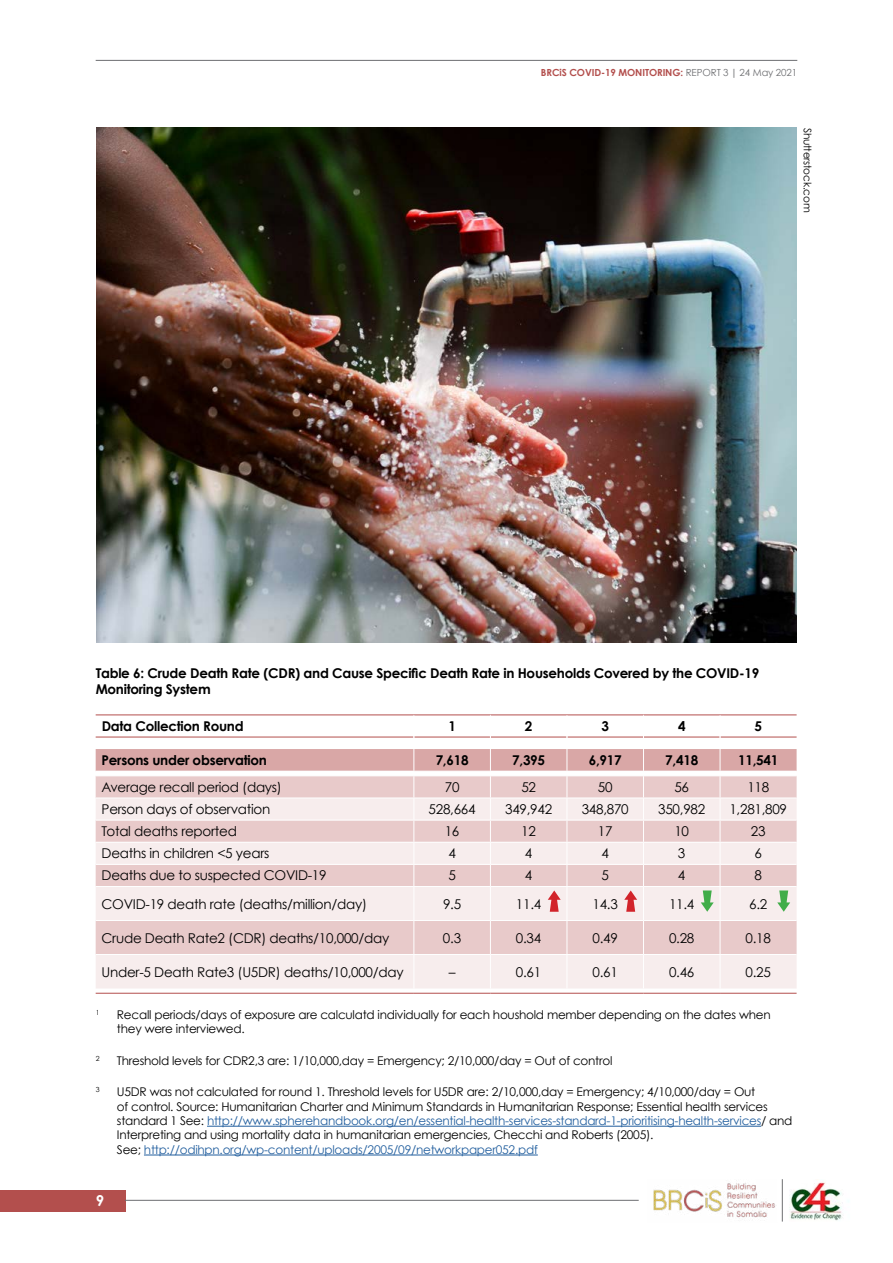
<style>
.page{position:relative;width:893px;height:1263px;background:#fff}
.page>*{position:absolute;margin:0;border:0;box-sizing:border-box;transform-origin:0 0}
.t1{font:700 15px "Century Gothic";color:#fff}
.t2{font:13.5px "Century Gothic";letter-spacing:-.02em;color:#000}
.t3{font:700 13.5px/16.5px "Century Gothic";letter-spacing:-.02em;color:#000}
.t4{font:12px/14.4px "Century Gothic";letter-spacing:-.02em;color:#000}
.t5{font:10.5px "Century Gothic";letter-spacing:-.02em;color:#000}
.t6{font:700 9.75px "Century Gothic";letter-spacing:-.01em;color:#b34f4d}
.t7{font:7.05px "Century Gothic";color:#000}
.s1{font-weight:400;color:#6d6e71}
.s2{color:#6d6e71}
.s3{color:#215e9e}
</style>
<div class="page">
<div style="left:0;top:1190px;width:125px;height:21px;background:#b34f4d"></div>
<img style="left:653px;top:1183px;width:130px;height:39px">
<hr style="left:125px;top:1200px;width:514px;height:1px;background:#6d6e71">
<hr style="left:96px;top:60px;width:701px;height:1px;background:#6d6e71">
<svg style="left:777px;top:1179px;width:72px;height:42px"></svg>
<hr style="left:782px;top:1179px;width:1px;height:42px;background:#6d6e71">
<hr style="left:207px;top:1126px;width:554px;height:1px;background:#215e9e">
<hr style="left:144px;top:1155px;width:394px;height:1px;background:#215e9e">
<svg style="left:96px;top:912px;width:701px;height:76px;background:#f0dddd"></svg>
<hr style="left:96px;top:714px;width:318px;height:1px;background:#b34f4d">
<hr style="left:414px;top:714px;width:76px;height:1px;background:#b34f4d">
<hr style="left:490px;top:714px;width:77px;height:1px;background:#b34f4d">
<hr style="left:567px;top:714px;width:76px;height:1px;background:#b34f4d">
<hr style="left:643px;top:714px;width:77px;height:1px;background:#b34f4d">
<hr style="left:720px;top:714px;width:77px;height:1px;background:#b34f4d">
<hr style="left:96px;top:993px;width:318px;height:1px;background:#b34f4d">
<hr style="left:414px;top:993px;width:76px;height:1px;background:#b34f4d">
<hr style="left:490px;top:993px;width:77px;height:1px;background:#b34f4d">
<hr style="left:567px;top:993px;width:76px;height:1px;background:#b34f4d">
<hr style="left:643px;top:993px;width:77px;height:1px;background:#b34f4d">
<hr style="left:720px;top:993px;width:77px;height:1px;background:#b34f4d">
<hr style="left:413px;top:887px;width:1px;height:33px;background:#fff">
<hr style="left:490px;top:887px;width:1px;height:33px;background:#fff">
<hr style="left:567px;top:887px;width:1px;height:33px;background:#fff">
<hr style="left:643px;top:887px;width:1px;height:33px;background:#fff">
<hr style="left:720px;top:887px;width:1px;height:33px;background:#fff">
<hr style="left:96px;top:920px;width:318px;height:1px;background:#fff">
<hr style="left:414px;top:920px;width:76px;height:1px;background:#fff">
<hr style="left:413px;top:921px;width:1px;height:33px;background:#fff">
<hr style="left:490px;top:920px;width:77px;height:1px;background:#fff">
<hr style="left:490px;top:921px;width:1px;height:33px;background:#fff">
<hr style="left:567px;top:920px;width:76px;height:1px;background:#fff">
<hr style="left:567px;top:921px;width:1px;height:33px;background:#fff">
<hr style="left:643px;top:920px;width:77px;height:1px;background:#fff">
<hr style="left:643px;top:921px;width:1px;height:33px;background:#fff">
<hr style="left:720px;top:920px;width:77px;height:1px;background:#fff">
<hr style="left:720px;top:921px;width:1px;height:33px;background:#fff">
<hr style="left:96px;top:954px;width:318px;height:1px;background:#fff">
<hr style="left:414px;top:954px;width:76px;height:1px;background:#fff">
<hr style="left:413px;top:955px;width:1px;height:33px;background:#fff">
<hr style="left:490px;top:954px;width:77px;height:1px;background:#fff">
<hr style="left:490px;top:955px;width:1px;height:33px;background:#fff">
<hr style="left:567px;top:954px;width:76px;height:1px;background:#fff">
<hr style="left:567px;top:955px;width:1px;height:33px;background:#fff">
<hr style="left:643px;top:954px;width:77px;height:1px;background:#fff">
<hr style="left:643px;top:955px;width:1px;height:33px;background:#fff">
<hr style="left:720px;top:954px;width:77px;height:1px;background:#fff">
<hr style="left:720px;top:955px;width:1px;height:33px;background:#fff">
<img style="left:96px;top:128px;width:700px;height:514px">
<svg style="left:96px;top:715px;width:701px;height:197px"></svg>
<p class="t6" style="left:541px;top:67px;width:258px">BRCiS COVID-19 MONITORING: <span class="s1">REPORT 3</span> <span class="s2">|</span> <span class="s1">24 May 2021</span></p>
<p class="t5" style="left:814px;top:128px;width:86px;rotate:90deg">Shutterstock.com</p>
<p class="t3" style="left:96px;top:664px;width:665px">Table 6: Crude Death Rate (CDR) and Cause Specific Death Rate in Households Covered by the COVID-19<br>Monitoring System</p>
<p class="t3" style="left:102px;top:717px;width:144px">Data Collection Round</p>
<p class="t3" style="left:448px;top:717px;width:9px">1</p>
<p class="t3" style="left:525px;top:717px;width:9px">2</p>
<p class="t3" style="left:601px;top:717px;width:9px">3</p>
<p class="t3" style="left:678px;top:717px;width:9px">4</p>
<p class="t3" style="left:754px;top:717px;width:9px">5</p>
<p class="t3" style="left:102px;top:752px;width:167px">Persons under observation</p>
<p class="t3" style="left:436px;top:752px;width:34px">7,618</p>
<p class="t3" style="left:512px;top:752px;width:34px">7,395</p>
<p class="t3" style="left:589px;top:752px;width:34px">6,917</p>
<p class="t3" style="left:665px;top:752px;width:34px">7,418</p>
<p class="t3" style="left:738px;top:752px;width:42px">11,541</p>
<p class="t2" style="left:102px;top:779px;width:182px">Average recall period (days)</p>
<p class="t2" style="left:445px;top:779px;width:16px">70</p>
<p class="t2" style="left:521px;top:779px;width:16px">52</p>
<p class="t2" style="left:598px;top:779px;width:16px">50</p>
<p class="t2" style="left:674px;top:779px;width:16px">56</p>
<p class="t2" style="left:747px;top:779px;width:23px">118</p>
<p class="t2" style="left:102px;top:801px;width:170px">Person days of observation</p>
<p class="t2" style="left:429px;top:801px;width:48px">528,664</p>
<p class="t2" style="left:505px;top:801px;width:48px">349,942</p>
<p class="t2" style="left:582px;top:801px;width:48px">348,870</p>
<p class="t2" style="left:658px;top:801px;width:48px">350,982</p>
<p class="t2" style="left:729px;top:801px;width:59px">1,281,809</p>
<p class="t2" style="left:102px;top:823px;width:137px">Total deaths reported</p>
<p class="t2" style="left:445px;top:823px;width:16px">16</p>
<p class="t2" style="left:521px;top:823px;width:16px">12</p>
<p class="t2" style="left:598px;top:823px;width:16px">17</p>
<p class="t2" style="left:674px;top:823px;width:16px">10</p>
<p class="t2" style="left:751px;top:823px;width:16px">23</p>
<p class="t2" style="left:102px;top:845px;width:169px">Deaths in children &lt;5 years</p>
<p class="t2" style="left:448px;top:845px;width:9px">4</p>
<p class="t2" style="left:525px;top:845px;width:9px">4</p>
<p class="t2" style="left:601px;top:845px;width:9px">4</p>
<p class="t2" style="left:678px;top:845px;width:9px">3</p>
<p class="t2" style="left:754px;top:845px;width:9px">6</p>
<p class="t2" style="left:102px;top:867px;width:227px">Deaths due to suspected COVID-19</p>
<p class="t2" style="left:448px;top:867px;width:9px">5</p>
<p class="t2" style="left:525px;top:867px;width:9px">4</p>
<p class="t2" style="left:601px;top:867px;width:9px">5</p>
<p class="t2" style="left:678px;top:867px;width:9px">4</p>
<p class="t2" style="left:754px;top:867px;width:9px">8</p>
<p class="t2" style="left:102px;top:895px;width:267px">COVID-19 death rate (deaths/million/day)</p>
<p class="t2" style="left:443px;top:895px;width:20px">9.5</p>
<p class="t2" style="left:516px;top:895px;width:27px">11.4</p>
<p class="t2" style="left:592px;top:895px;width:27px">14.3</p>
<p class="t2" style="left:669px;top:895px;width:27px">11.4</p>
<p class="t2" style="left:749px;top:895px;width:20px">6.2</p>
<p class="t2" style="left:102px;top:929px;width:289px">Crude Death Rate2 (CDR) deaths/10,000/day</p>
<p class="t2" style="left:443px;top:929px;width:20px">0.3</p>
<p class="t2" style="left:516px;top:929px;width:27px">0.34</p>
<p class="t2" style="left:592px;top:929px;width:27px">0.49</p>
<p class="t2" style="left:669px;top:929px;width:27px">0.28</p>
<p class="t2" style="left:745px;top:929px;width:27px">0.18</p>
<p class="t2" style="left:102px;top:963px;width:304px">Under-5 Death Rate3 (U5DR) deaths/10,000/day</p>
<p class="t2" style="left:449px;top:963px;width:8px">–</p>
<p class="t2" style="left:516px;top:963px;width:27px">0.61</p>
<p class="t2" style="left:592px;top:963px;width:27px">0.61</p>
<p class="t2" style="left:669px;top:963px;width:27px">0.46</p>
<p class="t2" style="left:745px;top:963px;width:27px">0.25</p>
<p class="t7" style="left:96px;top:1008px;width:5px">1</p>
<p class="t4" style="left:117px;top:1007px;width:655px">Recall periods/days of exposure are calculatd individually for each houshold member depending on the dates when they were interviewed.</p>
<p class="t7" style="left:96px;top:1054px;width:5px">2</p>
<p class="t4" style="left:117px;top:1053px;width:497px">Threshold levels for CDR2,3 are: 1/10,000,day = Emergency; 2/10,000/day = Out of control</p>
<p class="t7" style="left:96px;top:1085px;width:5px">3</p>
<p class="t4" style="left:117px;top:1084px;width:677px">U5DR was not calculated for round 1. Threshold levels for U5DR are: 2/10,000,day = Emergency; 4/10,000/day = Out<br>of control. Source: Humanitarian Charter and Minimum Standards in Humanitarian Response; Essential health services standard 1 See: <span class="s3">http://www.spherehandbook.org/en/essential-health-services-standard-1-prioritising-health-services</span>/ and Interpreting and using mortality data in humanitarian emergencies, Checchi and Roberts (2005).<br>See; <span class="s3">http://odihpn.org/wp-content/uploads/2005/09/networkpaper052.pdf</span></p>
<p class="t1" style="left:96px;top:1191px;width:10px">9</p>
</div>
